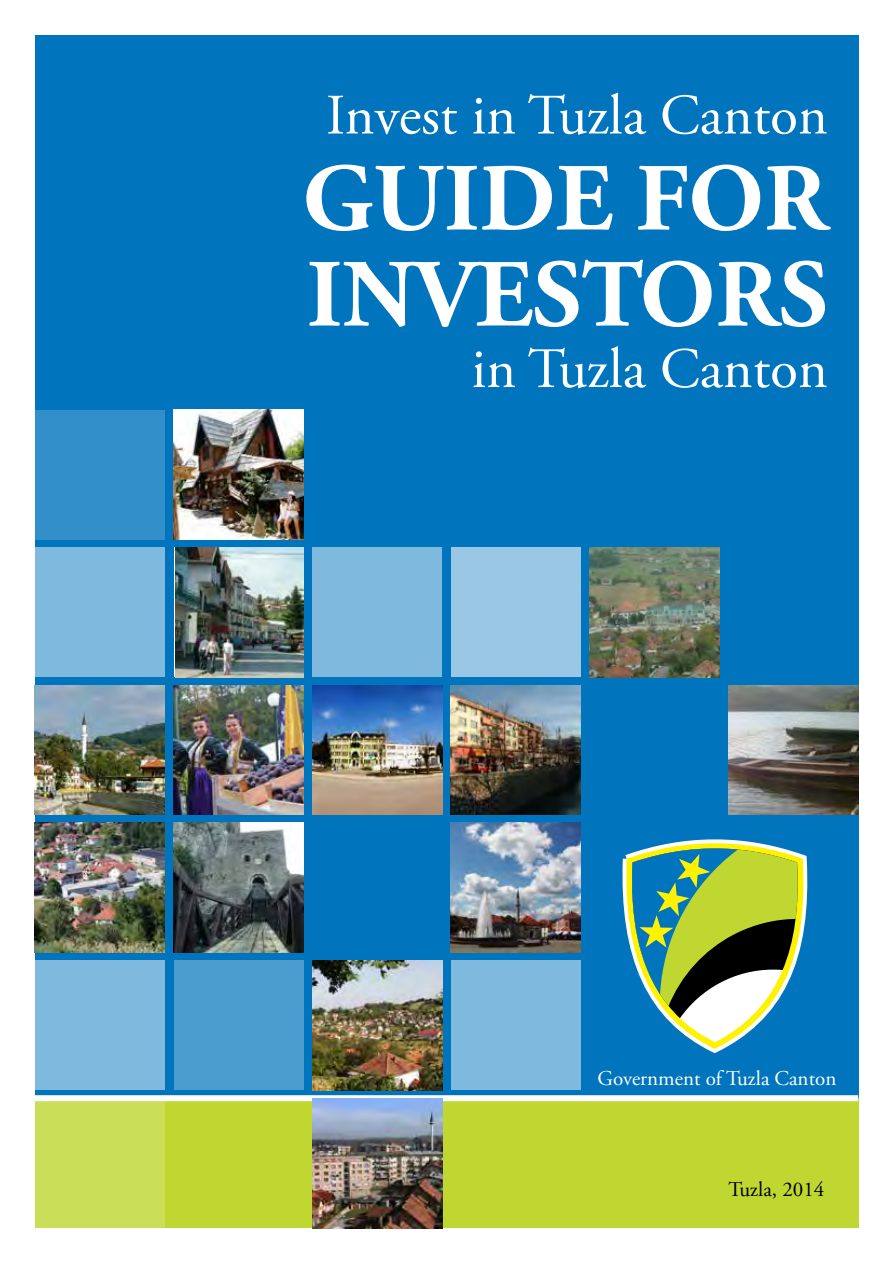
<style>
.page{position:relative;width:893px;height:1263px;background:#fff}
.page>*{position:absolute;margin:0;border:0;box-sizing:border-box;transform-origin:0 0}
.t1{font:700 96px/96px "Adobe Garamond Pro";color:#fff}
.t2{font:57px "Adobe Garamond Pro";color:#fff}
.t3{font:21px "Adobe Garamond Pro";color:#fff}
.t4{font:21px "Adobe Garamond Pro";color:#000}
</style>
<div class="page">
<div style="left:35px;top:35px;width:823px;height:1063px;background:#0074bc"></div>
<div style="left:35px;top:1098px;width:823px;height:130px;background:#bfd730"></div>
<div style="left:35px;top:410px;width:130px;height:129px;background:#328fc9"></div>
<div style="left:451px;top:547px;width:130px;height:130px;background:#99c7e4"></div>
<div style="left:312px;top:547px;width:130px;height:130px;background:#7fb9dd"></div>
<div style="left:35px;top:547px;width:130px;height:130px;background:#7fb9dd"></div>
<div style="left:451px;top:960px;width:130px;height:130px;background:#7fb9dd"></div>
<div style="left:174px;top:960px;width:129px;height:130px;background:#4c9dcf"></div>
<div style="left:35px;top:960px;width:130px;height:130px;background:#7fb9dd"></div>
<div style="left:35px;top:1098px;width:130px;height:130px;background:#cbde58"></div>
<svg style="left:622px;top:839px;width:186px;height:215px"></svg>
<div style="left:35px;top:1095px;width:823px;height:6px;background:#fff"></div>
<img style="left:312px;top:1099px;width:130px;height:129px">
<img style="left:174px;top:410px;width:129px;height:129px">
<img style="left:175px;top:547px;width:128px;height:130px">
<img style="left:174px;top:685px;width:129px;height:130px">
<img style="left:312px;top:685px;width:130px;height:130px">
<img style="left:35px;top:685px;width:130px;height:130px">
<img style="left:35px;top:823px;width:130px;height:129px">
<img style="left:174px;top:823px;width:129px;height:129px">
<img style="left:451px;top:685px;width:130px;height:130px">
<img style="left:590px;top:547px;width:129px;height:130px">
<img style="left:312px;top:960px;width:130px;height:130px">
<img style="left:728px;top:685px;width:130px;height:130px">
<img style="left:451px;top:823px;width:130px;height:129px">
<p class="t2" style="left:326px;top:81px;width:503px">Invest in Tuzla Canton</p>
<h1 class="t1" style="left:303px;top:153px;width:527px">GUIDE FOR<br>INVESTORS</h1>
<p class="t2" style="left:471px;top:335px;width:358px">in Tuzla Canton</p>
<p class="t3" style="left:598px;top:1066px;width:240px">Government of Tuzla Canton</p>
<p class="t4" style="left:728px;top:1177px;width:97px">Tuzla, 2014</p>
</div>
